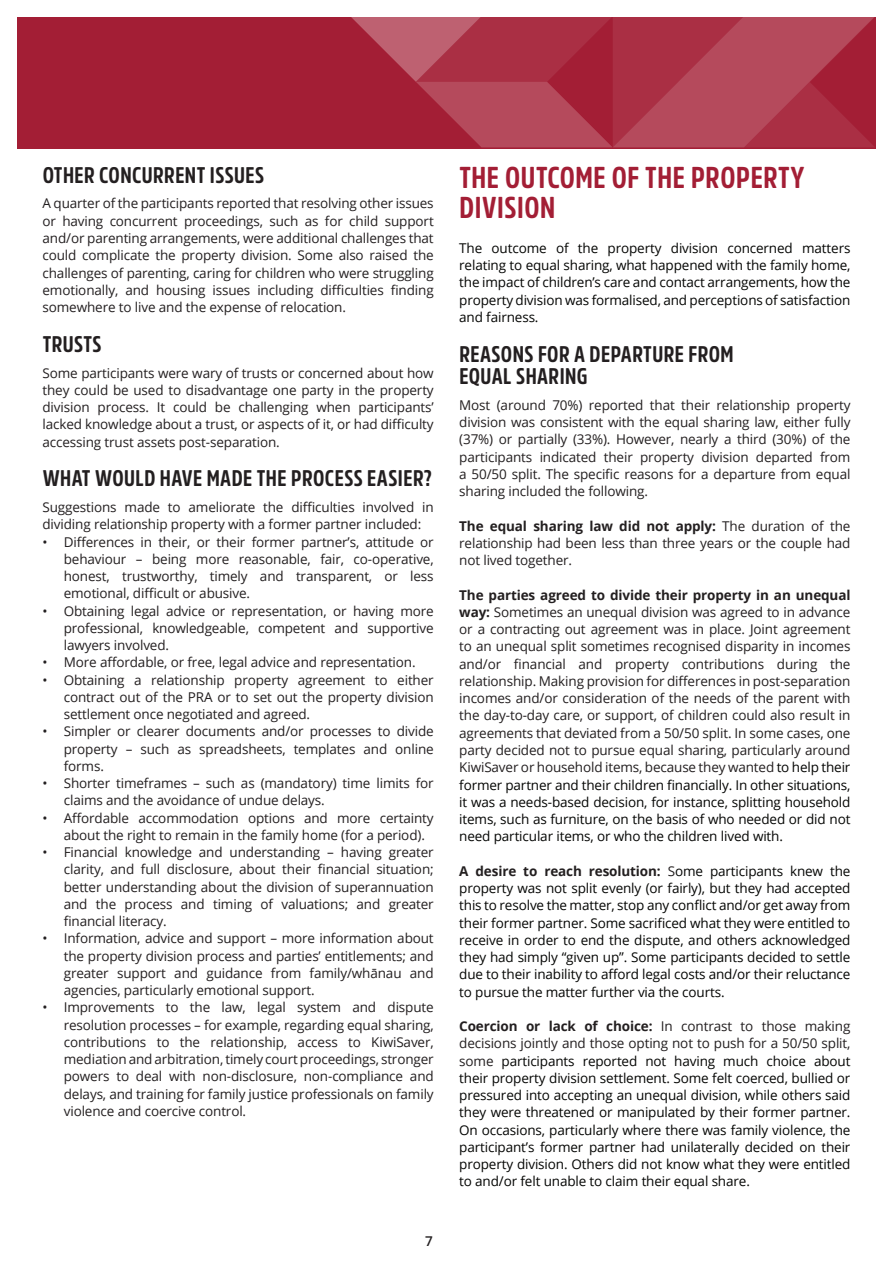
<style>
.page{position:relative;width:893px;height:1263px;background:#fff}
.page>*{position:absolute;margin:0;border:0;box-sizing:border-box;transform-origin:0 0}
.t1{font:700 30px/30px "Amsi Pro Cond";letter-spacing:.02em;color:#a31e35}
.t2{font:700 22.5px/22.5px "Amsi Pro Cond";letter-spacing:.02em;color:#231f20}
.t3{font:13.5px/17.2px "Open Sans";letter-spacing:-.01em;color:#231f20;text-align:justify}
.t4{font:13.5px/17.2px "Open Sans";letter-spacing:-.01em;color:#040503;text-align:justify}
.t5{font:600 13.5px "Open Sans";color:#231f20}
.s1{font-weight:700}
.s2{color:#040503}
.s3{font-weight:700;color:#231f20}
.s4{color:#231f20}
</style>
<div class="page">
<div style="left:17px;top:17px;width:858px;height:132px;background:#a31e35"></div>
<svg style="left:351px;top:17px;width:523px;height:130px"></svg>
<h2 class="t2" style="left:43px;top:163px;width:223px">OTHER CONCURRENT ISSUES</h2>
<p class="t3" style="left:43px;top:195px;width:393px">A quarter of the participants reported that resolving other issues or having concurrent proceedings, such as for child support and/or parenting arrangements, were additional challenges that could complicate the property division. Some also raised the challenges of parenting, caring for children who were struggling emotionally, and housing issues including difficulties finding somewhere to live and the expense of relocation.</p>
<h2 class="t2" style="left:43px;top:332px;width:60px">TRUSTS</h2>
<p class="t3" style="left:43px;top:364px;width:393px">Some participants were wary of trusts or concerned about how they could be used to disadvantage one party in the property division process. It could be challenging when participants’ lacked knowledge about a trust, or aspects of it, or had difficulty accessing trust assets post-separation.</p>
<h2 class="t2" style="left:43px;top:466px;width:391px">WHAT WOULD HAVE MADE THE PROCESS EASIER?</h2>
<p class="t3" style="left:43px;top:498px;width:393px">Suggestions made to ameliorate the difficulties involved in dividing relationship property with a former partner included:</p>
<p class="t3" style="left:64px;top:533px;width:371px;text-indent:-21px">• Differences in their, or their former partner’s, attitude or behaviour – being more reasonable, fair, co-operative, honest, trustworthy, timely and transparent, or less emotional, difficult or abusive.</p>
<p class="t3" style="left:64px;top:602px;width:371px;text-indent:-21px">• Obtaining legal advice or representation, or having more professional, knowledgeable, competent and supportive lawyers involved.</p>
<p class="t3" style="left:43px;top:653px;width:375px">• More affordable, or free, legal advice and representation.</p>
<p class="t3" style="left:64px;top:671px;width:371px;text-indent:-21px">• Obtaining a relationship property agreement to either contract out of the PRA or to set out the property division settlement once negotiated and agreed.</p>
<p class="t3" style="left:64px;top:722px;width:371px;text-indent:-21px">• Simpler or clearer documents and/or processes to divide property – such as spreadsheets, templates and online forms.</p>
<p class="t3" style="left:64px;top:774px;width:371px;text-indent:-21px">• Shorter timeframes – such as (mandatory) time limits for claims and the avoidance of undue delays.</p>
<p class="t3" style="left:64px;top:809px;width:371px;text-indent:-21px">• Affordable accommodation options and more certainty about the right to remain in the family home (for a period).</p>
<p class="t3" style="left:64px;top:843px;width:371px;text-indent:-21px">• Financial knowledge and understanding – having greater clarity, and full disclosure, about their financial situation; better understanding about the division of superannuation and the process and timing of valuations; and greater financial literacy.</p>
<p class="t3" style="left:64px;top:929px;width:371px;text-indent:-21px">• Information, advice and support – more information about the property division process and parties’ entitlements; and greater support and guidance from family/whānau and agencies, particularly emotional support.</p>
<p class="t3" style="left:64px;top:998px;width:371px;text-indent:-21px">• Improvements to the law, legal system and dispute resolution processes – for example, regarding equal sharing, contributions to the relationship, access to KiwiSaver, mediation and arbitration, timely court proceedings, stronger powers to deal with non-disclosure, non-compliance and delays, and training for family justice professionals on family violence and coercive control.</p>
<p class="t5" style="left:425px;top:1232px;width:9px">7</p>
<h1 class="t1" style="left:459px;top:162px;width:346px">THE OUTCOME OF THE PROPERTY<br>DIVISION</h1>
<p class="t4" style="left:459px;top:239px;width:393px">The outcome of the property division concerned matters relating to equal sharing, what happened with the family home, the impact of children’s care and contact arrangements, how the property division was formalised, and perceptions of satisfaction and fairness.</p>
<h2 class="t2" style="left:459px;top:342px;width:276px">REASONS FOR A DEPARTURE FROM<br>EQUAL SHARING</h2>
<p class="t3" style="left:459px;top:396px;width:393px">Most (around 70%) reported that their relationship property division was consistent with the equal sharing law, either fully (37%) or partially (33%). However, nearly a third (30%) of the participants indicated their property division departed from a 50/50 split. The specific reasons for a departure from equal sharing included the following.</p>
<p class="t3" style="left:459px;top:517px;width:393px"><span class="s1">The equal sharing law did not apply:</span> The duration of the relationship had been less than three years or the couple had not lived together.</p>
<p class="t3" style="left:459px;top:586px;width:393px"><span class="s1">The parties agreed to divide their property in an unequal way:</span> Sometimes an unequal division was agreed to in advance or a contracting out agreement was in place. Joint agreement to an unequal split sometimes recognised disparity in incomes and/or financial and property contributions during the relationship. Making provision for differences in post-separation incomes and/or consideration of the needs of the parent with the day-to-day care, or support, of children could also result in agreements that deviated from a 50/50 split. In some cases, one party decided not to pursue equal sharing, particularly around KiwiSaver or household items, because they wanted <span class="s2">to help their former partner and their children financially. In other situations, it was a needs-based decision, for instance, splitting household items, such as furniture, on the basis of who needed or did not need particular items, or who the children lived with.</span></p>
<p class="t4" style="left:459px;top:862px;width:393px"><span class="s3">A desire to reach resolution:</span> <span class="s4">S</span>ome participants knew the property was not split evenly (or fairly), but they had accepted this to resolve the matter, stop any conflict and/or get away from their former partner. Some sacrificed what they were entitled to receive in order to end the dispute, and others acknowledged they had simply “given up”. Some participants decided to settle due to their inability to afford legal costs and/or their reluctance to pursue the matter further via the courts.</p>
<p class="t4" style="left:459px;top:1017px;width:393px"><span class="s3">Coercion or lack of choice:</span> <span class="s4">In contrast to those making decisions jointly and those opting not to push for a 50/50 split, some</span> participants reported not having much choice about their property division settlement. Some felt coerced, bullied or pressured into accepting an unequal division, while others said they were threatened or manipulated by their former partner.<br>On occasions, particularly where there was family violence, the participant’s former partner had unilaterally decided on their property division. Others did not know what they were entitled to and/or felt unable to claim their equal share.</p>
</div>
